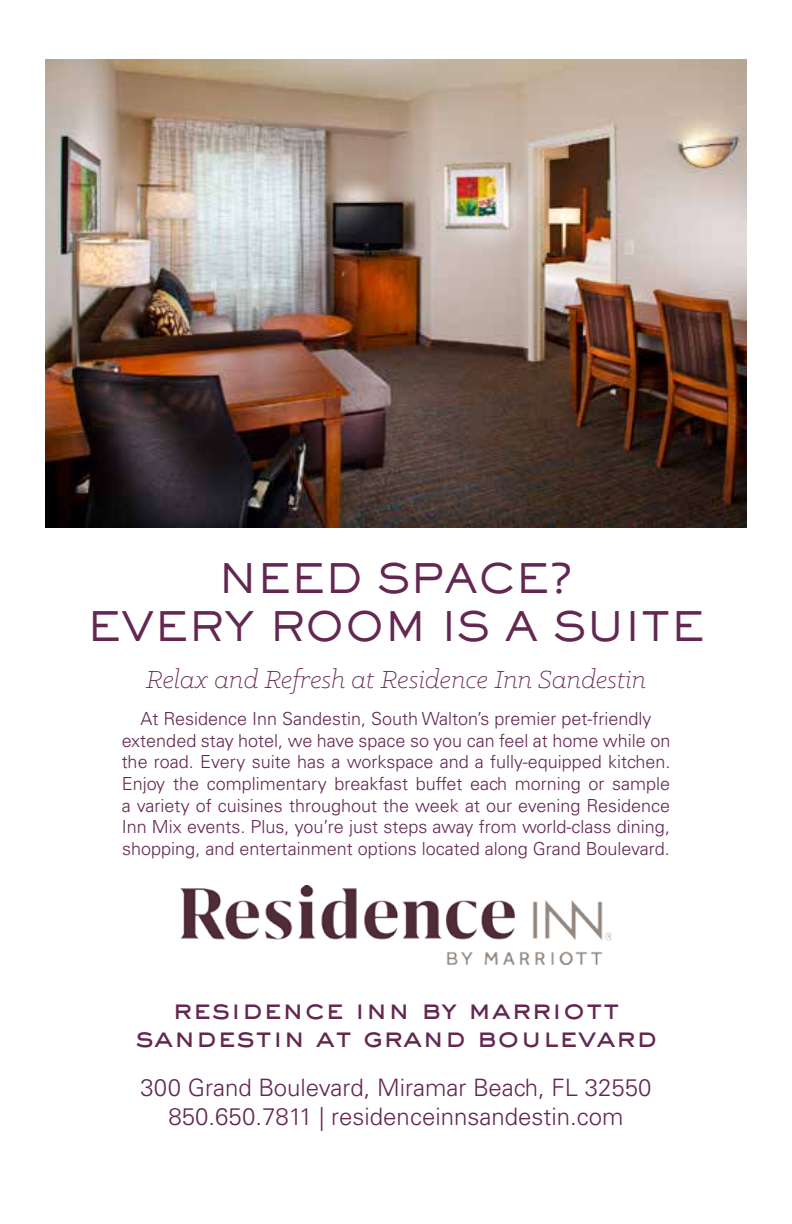
<style>
.page{position:relative;width:792px;height:1224px;background:#fff}
.page>*{position:absolute;margin:0;border:0;box-sizing:border-box;transform-origin:0 0}
.t1{font:500 40px/48px "Sackers Gothic Std";color:#632751;text-align:center}
.t2{font:500 28px/28px "Sackers Gothic Std";color:#632751;text-align:center}
.t3{font:italic 300 28px "Klinic Slab";color:#652750}
.t4{font:300 24px/28.8px "Univers LT Std";color:#632751;text-align:center}
.t5{font:300 18px/21.6px "Univers LT Std";color:#632751;text-align:center}
</style>
<div class="page">
<img style="left:180px;top:886px;width:432px;height:78px">
<img style="left:45px;top:59px;width:702px;height:468px">
<h1 class="t1" style="left:87px;top:553px;width:619px">NEED SPACE?<br>EVERY ROOM IS A SUITE</h1>
<h2 class="t3" style="left:146px;top:662px;width:502px">Relax and Refresh at Residence Inn Sandestin</h2>
<p class="t5" style="left:122px;top:708px;width:550px">At Residence Inn Sandestin, South Walton’s premier pet-friendly extended stay hotel, we have space so you can feel at home while on the road. Every suite has a workspace and a fully-equipped kitchen.<br>Enjoy the complimentary breakfast buffet each morning or sample a variety of cuisines throughout the week at our evening Residence Inn Mix events. Plus, you’re just steps away from world-class dining, shopping, and entertainment options located along Grand Boulevard.</p>
<h2 class="t2" style="left:135px;top:994px;width:524px">residence inn by marriott sandestin at grand boulevard</h2>
<h3 class="t4" style="left:141px;top:1073px;width:512px">300 Grand Boulevard, Miramar Beach, FL 32550<br>850.650.7811 | residenceinnsandestin.com</h3>
</div>
